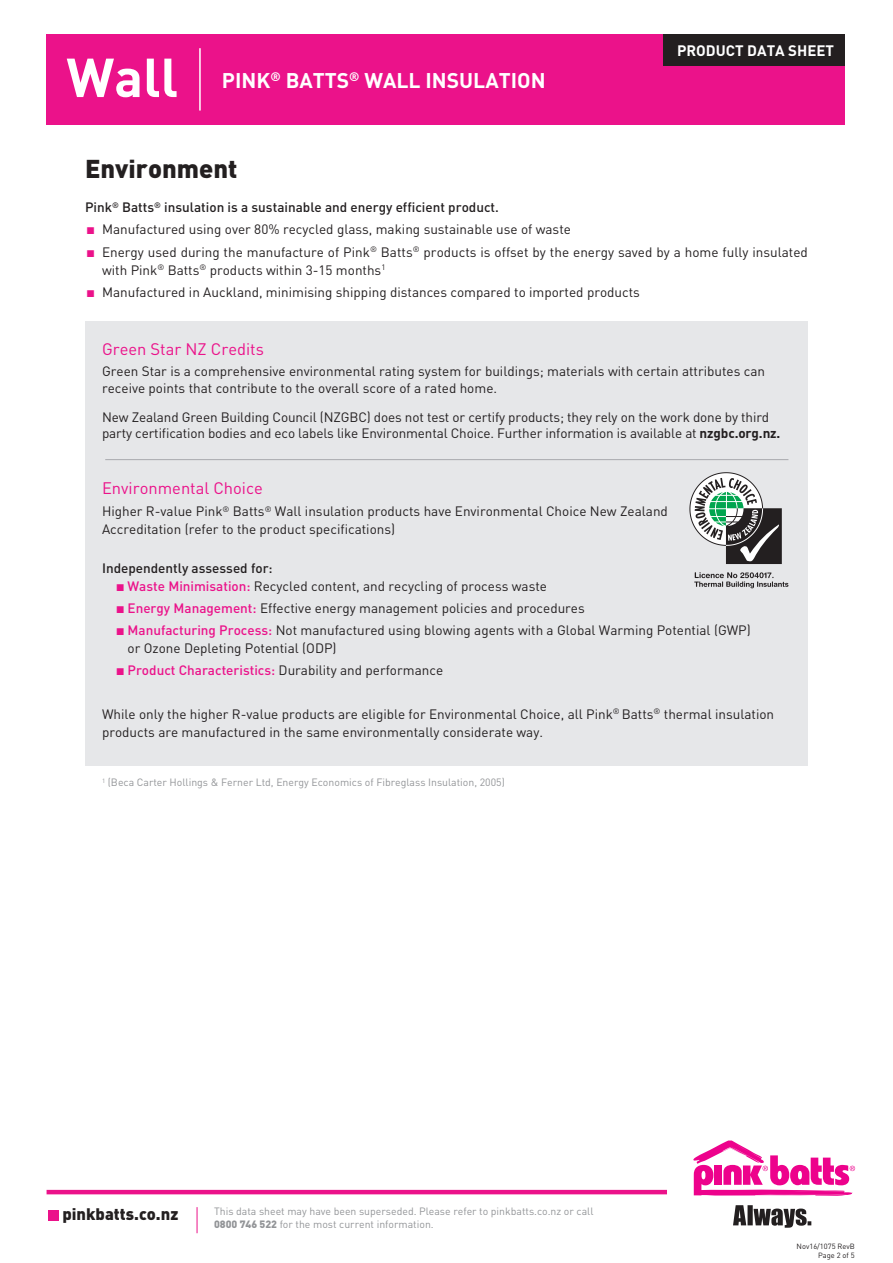
<style>
.page{position:relative;width:893px;height:1263px;background:#fff}
.page>*{position:absolute;margin:0;border:0;box-sizing:border-box;transform-origin:0 0}
.t1{font:700 54px "DIN";color:#fff}
.t2{font:900 37.5px "DIN";color:#eb128a}
.t3{font:900 25.5px "DIN";color:#231f20}
.t4{font:700 21px "DIN";color:#fff}
.t5{font:16.5px "DIN";color:#eb128a}
.t6{font:900 16.5px "DIN";color:#231f20}
.t7{font:700 15px "DIN";color:#fff}
.t8{font:13.5px/18px "DIN";color:#231f20}
.t9{font:500 13.5px "DIN";color:#231f20}
.t10{font:10.5px/12.6px "DIN";color:#939598}
.t11{font:7.5px/9px "DIN";color:#231f20;text-align:right}
.s1{font-weight:700}
.s2{font-weight:500;color:#eb128a}
.s3{font-weight:900}
</style>
<div class="page">
<svg style="left:693px;top:1140px;width:162px;height:56px"></svg>
<hr style="left:700px;top:1192px;width:15px;height:3px;background:#ed028c">
<svg style="left:733px;top:1205px;width:78px;height:23px"></svg>
<hr style="left:47px;top:1190px;width:620px;height:4px;background:#eb128a">
<div style="left:48px;top:1210px;width:11px;height:10px;background:#eb128a"></div>
<div style="left:47px;top:35px;width:798px;height:90px;background:#eb128a"></div>
<div style="left:663px;top:35px;width:182px;height:31px;background:#231f20"></div>
<svg style="left:197px;top:1207px;width:1px;height:26px"></svg>
<hr style="left:199px;top:48px;width:2px;height:63px;background:#fff">
<div style="left:85px;top:321px;width:723px;height:444px;background:#e6e7e9"></div>
<hr style="left:105px;top:459px;width:683px;height:1px;background:#a8a9ad">
<svg style="left:689px;top:472px;width:93px;height:92px"></svg>
<svg style="left:694px;top:572px;width:94px;height:16px"></svg>
<h1 class="t1" style="left:66px;top:42px;width:113px">Wall</h1>
<h3 class="t4" style="left:222px;top:66px;width:325px">PINK<sup>®</sup> BATTS<sup>®</sup> WALL INSULATION</h3>
<p class="t7" style="left:677px;top:40px;width:159px">PRODUCT DATA SHEET</p>
<h3 class="t3" style="left:85px;top:152px;width:154px">Environment</h3>
<p class="t9" style="left:85px;top:199px;width:415px">Pink<sup>®</sup> Batts<sup>®</sup> insulation is a sustainable and energy efficient product.</p>
<h2 class="t2" style="left:85px;top:196px;width:13px">.</h2>
<p class="t8" style="left:102px;top:220px;width:470px">Manufactured using over 80% recycled glass, making sustainable use of waste</p>
<h2 class="t2" style="left:85px;top:218px;width:13px">.</h2>
<p class="t8" style="left:102px;top:243px;width:707px">Energy used during the manufacture of Pink<sup>®</sup> Batts<sup>®</sup> products is offset by the energy saved by a home fully insulated with Pink<sup>®</sup> Batts<sup>®</sup> products within 3-15 months<sup>1</sup></p>
<h2 class="t2" style="left:85px;top:258px;width:13px">.</h2>
<p class="t8" style="left:102px;top:283px;width:539px">Manufactured in Auckland, minimising shipping distances compared to imported products</p>
<p class="t5" style="left:102px;top:339px;width:163px">Green Star NZ Credits</p>
<p class="t8" style="left:102px;top:363px;width:665px;line-height:16.5px">Green Star is a comprehensive environmental rating system for buildings; materials with certain attributes can receive points that contribute to the overall score of a rated home.</p>
<p class="t8" style="left:102px;top:409px;width:680px;line-height:16.5px">New Zealand Green Building Council (NZGBC) does not test or certify products; they rely on the work done by third party certification bodies and eco labels like Environmental Choice. Further information is available at <span class="s1">nzgbc.org.nz.</span></p>
<p class="t5" style="left:102px;top:478px;width:162px">Environmental Choice</p>
<p class="t8" style="left:102px;top:502px;width:567px">Higher R-value Pink<sup>®</sup> Batts<sup>®</sup> Wall insulation products have Environmental Choice New Zealand<br>Accreditation (refer to the product specifications)</p>
<p class="t9" style="left:102px;top:559px;width:172px">Independently assessed for:</p>
<h2 class="t2" style="left:115px;top:552px;width:13px">.</h2>
<p class="t8" style="left:128px;top:576px;width:421px"><span class="s2">Waste Minimisation:</span> Recycled content, and recycling of process waste</p>
<h2 class="t2" style="left:115px;top:574px;width:13px">.</h2>
<p class="t8" style="left:128px;top:599px;width:459px"><span class="s2">Energy Management:</span> Effective energy management policies and procedures</p>
<h2 class="t2" style="left:115px;top:596px;width:13px">.</h2>
<p class="t8" style="left:128px;top:621px;width:625px"><span class="s2">Manufacturing Process:</span> Not manufactured using blowing agents with a Global Warming Potential (GWP) or Ozone Depleting Potential (ODP)</p>
<h2 class="t2" style="left:115px;top:637px;width:13px">.</h2>
<p class="t8" style="left:128px;top:661px;width:317px"><span class="s2">Product Characteristics:</span> Durability and performance</p>
<p class="t8" style="left:102px;top:705px;width:674px">While only the higher R-value products are eligible for Environmental Choice, all Pink<sup>®</sup> Batts<sup>®</sup> thermal insulation products are manufactured in the same environmentally considerate way.</p>
<p class="t10" style="left:102px;top:776px;width:404px"><sup>1</sup> (Beca Carter Hollings &amp; Ferner Ltd, Energy Economics of Fibreglass Insulation, 2005)</p>
<p class="t6" style="left:62px;top:1203px;width:117px">pinkbatts.co.nz</p>
<p class="t10" style="left:214px;top:1205px;width:381px">This data sheet may have been superseded. Please refer to pinkbatts.co.nz or call<br><span class="s3">0800 746 522</span> for the most current information.</p>
<p class="t11" style="left:797px;top:1241px;width:60px">Nov16/1075 RevB<br>Page 2 of 5</p>
</div>
